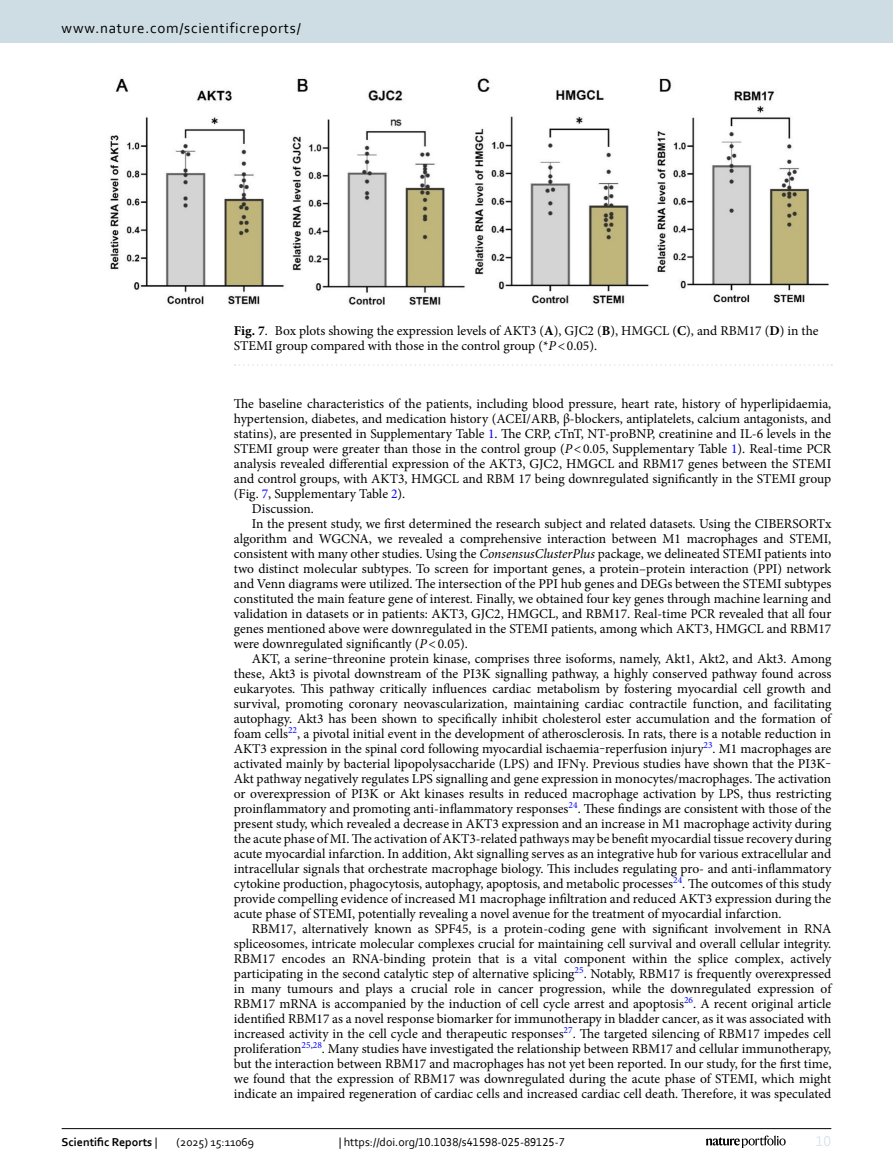
<style>
.page{position:relative;width:893px;height:1174px;background:#fff}
.page>*{position:absolute;margin:0;border:0;box-sizing:border-box;transform-origin:0 0}
.t1{font:15px "Corbel";letter-spacing:.05em;color:#000}
.t2{font:15px "Corbel";color:#d9e4eb}
.Body_Text_Indent{font:13.5px/15px "Minion Pro";color:#000;text-align:justify}
.Body_Text{font:13.5px/15px "Minion Pro";color:#000;text-align:justify}
.Figure_Caption{font:13.5px/15px "Minion Pro";color:#000}
.t3{font:12px "Corbel";color:#000}
.t4{font:700 12px "Corbel";color:#000}
.s1{font-weight:700}
.s2{font-style:italic}
.s3{color:#00f}
.s4{font-weight:400}
</style>
<div class="page">
<img style="left:109px;top:78px;width:720px;height:228px">
<svg style="left:235px;top:364px;width:597px;height:2px"></svg>
<hr style="left:62px;top:1128px;width:769px;height:1px;background:#000">
<svg style="left:706px;top:1135px;width:80px;height:12px"></svg>
<div style="left:0;top:0;width:893px;height:43px;background:#cedde4"></div>
<p class="t1" style="left:62px;top:18px;width:241px">www.nature.com/scientificreports/</p>
<p class="Figure_Caption" style="left:234px;top:323px;width:586px"><span class="s1">Fig. 7</span>. Box plots showing the expression levels of AKT3 (<span class="s1">A</span>), GJC2 (<span class="s1">B</span>), HMGCL (<span class="s1">C</span>), and RBM17 (<span class="s1">D</span>) in the<br>STEMI group compared with those in the control group (*<span class="s2">P</span>&lt;0.05).</p>
<p class="Body_Text" style="left:234px;top:396px;width:599px">The baseline characteristics of the patients, including blood pressure, heart rate, history of hyperlipidaemia, hypertension, diabetes, and medication history (ACEI/ARB, β-blockers, antiplatelets, calcium antagonists, and statins), are presented in Supplementary Table <span class="s3">1</span>. The CRP, cTnT, NT-proBNP, creatinine and IL-6 levels in the STEMI group were greater than those in the control group (<span class="s2">P</span>&lt;0.05, Supplementary Table <span class="s3">1</span>). Real-time PCR analysis revealed differential expression of the AKT3, GJC2, HMGCL and RBM17 genes between the STEMI and control groups, with AKT3, HMGCL and RBM 17 being downregulated significantly in the STEMI group (Fig. <span class="s3">7</span>, Supplementary Table <span class="s3">2</span>).</p>
<p class="Body_Text_Indent" style="left:252px;top:501px;width:64px">Discussion.</p>
<p class="Body_Text_Indent" style="left:234px;top:516px;width:599px;text-indent:18px">In the present study, we first determined the research subject and related datasets. Using the CIBERSORTx algorithm and WGCNA, we revealed a comprehensive interaction between M1 macrophages and STEMI, consistent with many other studies. Using the <span class="s2">ConsensusClusterPlus</span> package, we delineated STEMI patients into two distinct molecular subtypes. To screen for important genes, a protein–protein interaction (PPI) network and Venn diagrams were utilized. The intersection of the PPI hub genes and DEGs between the STEMI subtypes constituted the main feature gene of interest. Finally, we obtained four key genes through machine learning and validation in datasets or in patients: AKT3, GJC2, HMGCL, and RBM17. Real-time PCR revealed that all four genes mentioned above were downregulated in the STEMI patients, among which AKT3, HMGCL and RBM17 were downregulated significantly (<span class="s2">P</span>&lt;0.05).</p>
<p class="Body_Text_Indent" style="left:234px;top:651px;width:599px;text-indent:18px">AKT, a serine‒threonine protein kinase, comprises three isoforms, namely, Akt1, Akt2, and Akt3. Among these, Akt3 is pivotal downstream of the PI3K signalling pathway, a highly conserved pathway found across eukaryotes. This pathway critically influences cardiac metabolism by fostering myocardial cell growth and survival, promoting coronary neovascularization, maintaining cardiac contractile function, and facilitating autophagy. Akt3 has been shown to specifically inhibit cholesterol ester accumulation and the formation of foam cells<sup>22</sup>, a pivotal initial event in the development of atherosclerosis. In rats, there is a notable reduction in AKT3 expression in the spinal cord following myocardial ischaemia‒reperfusion injury<sup>23</sup>. M1 macrophages are activated mainly by bacterial lipopolysaccharide (LPS) and IFNγ. Previous studies have shown that the PI3K‒ Akt pathway negatively regulates LPS signalling and gene expression in monocytes/macrophages. The activation or overexpression of PI3K or Akt kinases results in reduced macrophage activation by LPS, thus restricting proinflammatory and promoting anti-inflammatory responses<sup>24</sup>. These findings are consistent with those of the present study, which revealed a decrease in AKT3 expression and an increase in M1 macrophage activity during the acute phase of MI. The activation of AKT3-related pathways may be benefit myocardial tissue recovery during acute myocardial infarction. In addition, Akt signalling serves as an integrative hub for various extracellular and intracellular signals that orchestrate macrophage biology. This includes regulating pro- and anti-inflammatory cytokine production, phagocytosis, autophagy, apoptosis, and metabolic processes<sup>24</sup>. The outcomes of this study provide compelling evidence of increased M1 macrophage infiltration and reduced AKT3 expression during the acute phase of STEMI, potentially revealing a novel avenue for the treatment of myocardial infarction.</p>
<p class="Body_Text_Indent" style="left:234px;top:921px;width:599px;text-indent:18px">RBM17, alternatively known as SPF45, is a protein-coding gene with significant involvement in RNA spliceosomes, intricate molecular complexes crucial for maintaining cell survival and overall cellular integrity.<br>RBM17 encodes an RNA-binding protein that is a vital component within the splice complex, actively participating in the second catalytic step of alternative splicing<sup>25</sup>. Notably, RBM17 is frequently overexpressed in many tumours and plays a crucial role in cancer progression, while the downregulated expression of RBM17 mRNA is accompanied by the induction of cell cycle arrest and apoptosis<sup>26</sup>. A recent original article identified RBM17 as a novel response biomarker for immunotherapy in bladder cancer, as it was associated with increased activity in the cell cycle and therapeutic responses<sup>27</sup>. The targeted silencing of RBM17 impedes cell proliferation<sup>25</sup><sup>,</sup><sup>28</sup>. Many studies have investigated the relationship between RBM17 and cellular immunotherapy, but the interaction between RBM17 and macrophages has not yet been reported. In our study, for the first time, we found that the expression of RBM17 was downregulated during the acute phase of STEMI, which might indicate an impaired regeneration of cardiac cells and increased cardiac cell death. Therefore, it was speculated</p>
<p class="t4" style="left:62px;top:1134px;width:97px">Scientific Reports <span class="s4">|</span></p>
<p class="t3" style="left:177px;top:1134px;width:79px">(2025) 15:11069</p>
<p class="t3" style="left:339px;top:1134px;width:228px">| https://doi.org/10.1038/s41598-025-89125-7</p>
<p class="t2" style="left:816px;top:1132px;width:17px">10</p>
</div>
